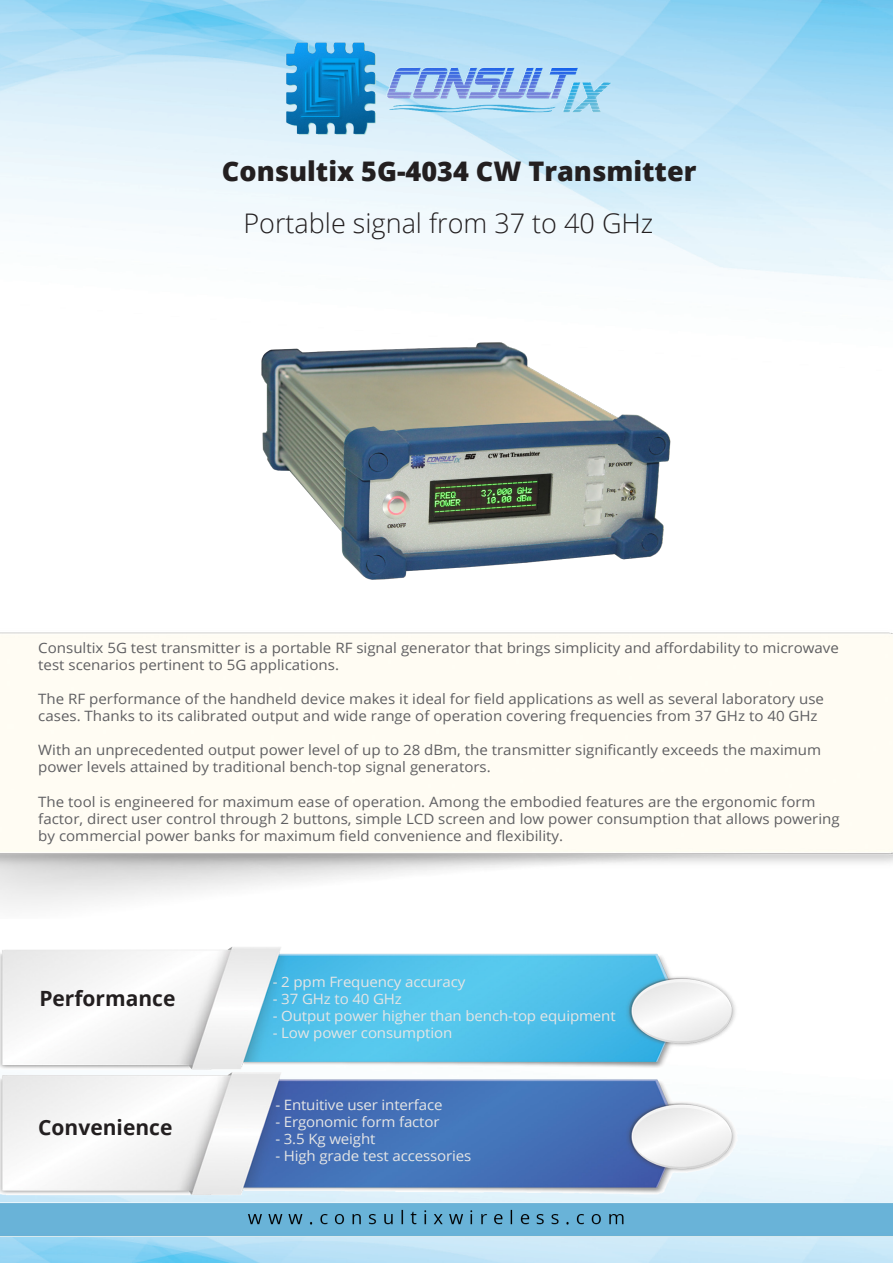
<style>
.page{position:relative;width:893px;height:1263px;background:#fff}
.page>*{position:absolute;margin:0;border:0;box-sizing:border-box;transform-origin:0 0}
.t1{font:800 27px "Open Sans";color:#231f20}
.t2{font:300 27px "Open Sans";color:#231f20}
.t3{font:700 21px "Open Sans";color:#231f20}
.t4{font:14.25px/17.1px "Open Sans";color:#5f5f62;scale:1.06 1}
.t5{font:14.25px "Open Sans";letter-spacing:-.01em;color:#e5e5e5;scale:1.06 1}
</style>
<div class="page">
<img style="left:0;top:0;width:893px;height:1263px">
<img style="left:275px;top:35px;width:343px;height:104px">
<img style="left:0;top:624px;width:893px;height:295px">
<img style="left:0;top:919px;width:758px;height:283px">
<img style="left:0;top:1202px;width:893px;height:35px">
<img style="left:148px;top:255px;width:627px;height:418px">
<p class="t1" style="left:222px;top:151px;width:476px">Consultix G5 -4034 CW Transmitter</p>
<p class="t2" style="left:243px;top:205px;width:411px">Portable signal from 37 to 40 GHz</p>
<p class="t4" style="left:38px;top:639px;width:757px">Consultix 5G test transmitter is a portable RF signal generator that brings simplicity and affordability to microwave test scenarios pertinent to 5G applications.</p>
<p class="t4" style="left:38px;top:690px;width:743px">The RF performance of the handheld device makes it ideal for field applications as well as several laboratory use cases. Thanks to its calibrated output and wide range of operation covering frequencies from 37 GHz to 40 GHz</p>
<p class="t4" style="left:38px;top:741px;width:740px">With an unprecedented output power level of up to 28 dBm, the transmitter significantly exceeds the maximum power levels attained by traditional bench-top signal generators.</p>
<p class="t4" style="left:38px;top:792px;width:758px">The tool is engineered for maximum ease of operation. Among the embodied features are the ergonomic form factor, direct user control through 2 buttons, simple LCD screen and low power consumption that allows powering by commercial power banks for maximum field convenience and flexibility.</p>
<p class="t3" style="left:39px;top:983px;width:138px">Performance</p>
<p class="t3" style="left:38px;top:1113px;width:136px">Convenience</p>
<p class="t5" style="left:273px;top:972px;width:183px">2- ppm Frequency accuracy</p>
<p class="t5" style="left:273px;top:989px;width:123px">- 37 GHz to 40 GHz</p>
<p class="t5" style="left:273px;top:1006px;width:325px">- Output power higher than bench-top equipment</p>
<p class="t5" style="left:273px;top:1023px;width:171px">- Low power consumption</p>
<p class="t5" style="left:275px;top:1095px;width:159px">- Entuitive user interface</p>
<p class="t5" style="left:275px;top:1112px;width:156px">- Ergonomic form factor</p>
<p class="t5" style="left:275px;top:1129px;width:96px">- 3.5 Kg weight</p>
<p class="t5" style="left:275px;top:1146px;width:186px">- High grade test accessories</p>
</div>
